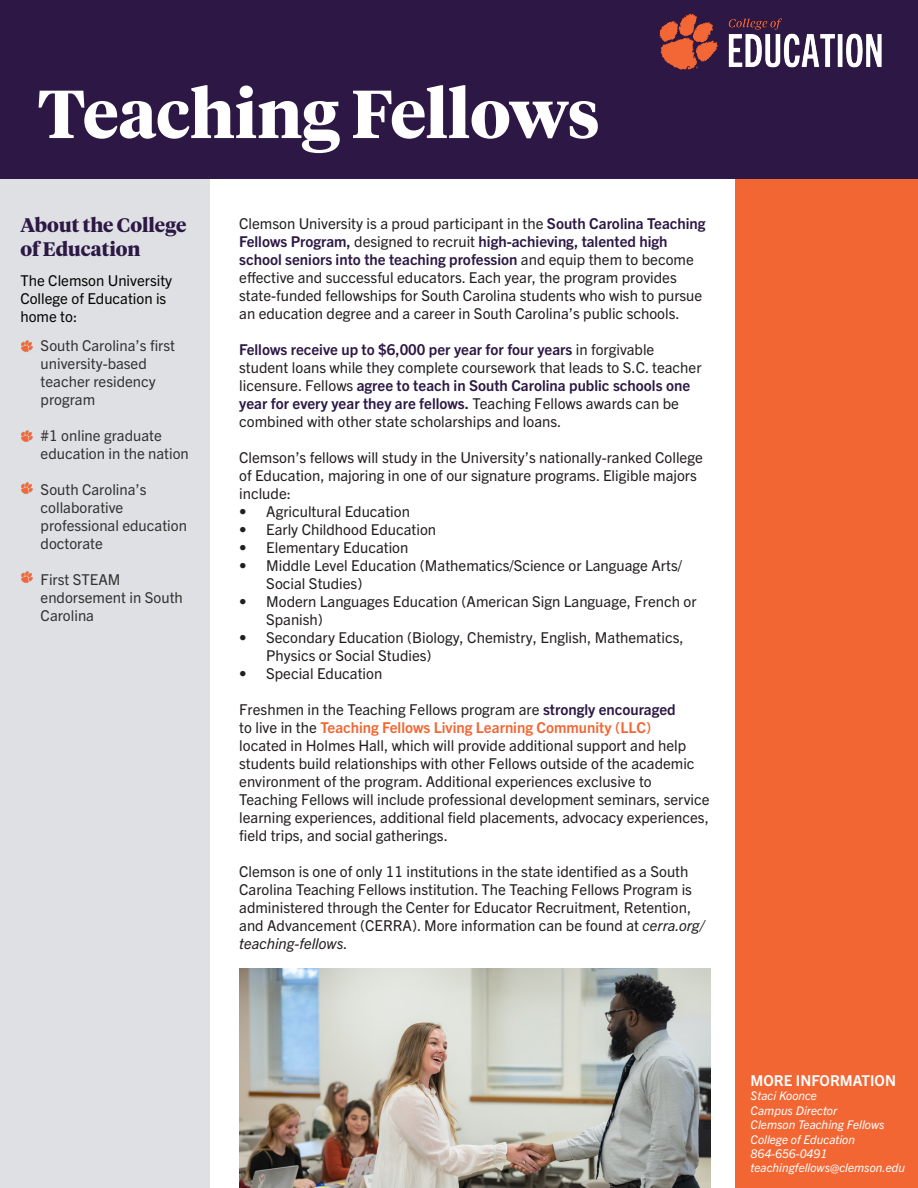
<style>
.page{position:relative;width:918px;height:1188px;background:#fff}
.page>*{position:absolute;margin:0;border:0;box-sizing:border-box;transform-origin:0 0}
.t1{font:700 67.5px "Tiempos Headline";color:#fff}
.t2{font:700 19.5px/23.4px "Tiempos Headline";color:#2d1845}
.t3{font:15px/18px "Trade Gothic Next LT Pro";color:#231f20}
.t4{font:15px/18px "Trade Gothic Next LT Pro";color:#333}
.t5{font:15px/18px "Trade Gothic Next LT Pro";color:#040503}
.t6{font:700 15px "Trade Gothic Next LT Pro";color:#fff}
.t7{font:italic 12px "Trade Gothic Next LT Pro";color:#fff}
.s1{font-weight:700;color:#2d1845}
.s2{font-weight:700;color:#f26633}
.s3{font-style:italic}
</style>
<div class="page">
<div style="left:735px;top:162px;width:183px;height:1026px;background:#f26633"></div>
<div style="left:0;top:0;width:918px;height:179px;background:#2d1845"></div>
<div style="left:0;top:179px;width:210px;height:1009px;background:#dee0e3"></div>
<img style="left:239px;top:969px;width:472px;height:219px">
<img style="left:659px;top:13px;width:223px;height:57px">
<img style="left:21px;top:340px;width:12px;height:12px">
<img style="left:21px;top:430px;width:12px;height:12px">
<img style="left:21px;top:482px;width:12px;height:12px">
<img style="left:21px;top:571px;width:12px;height:12px">
<p class="t1" style="left:38px;top:67px;width:564px">Teaching Fellows</p>
<p class="t2" style="left:20px;top:213px;width:167px">About the College of Education</p>
<p class="t5" style="left:20px;top:270px;width:153px">The Clemson University<br>College of Education is home to:</p>
<p class="t4" style="left:41px;top:336px;width:136px">South Carolina’s first university-based teacher residency program</p>
<p class="t4" style="left:41px;top:426px;width:150px">#1 online graduate education in the nation</p>
<p class="t4" style="left:41px;top:480px;width:148px">South Carolina’s collaborative professional education doctorate</p>
<p class="t4" style="left:41px;top:570px;width:144px">First STEAM endorsement in South<br>Carolina</p>
<p class="t3" style="left:239px;top:213px;width:468px">Clemson University is a proud participant in the <span class="s1">South Carolina Teaching Fellows Program,</span> designed to recruit <span class="s1">high-achieving, talented high school seniors into the teaching profession</span> and equip them to become effective and successful educators. Each year, the program provides state-funded fellowships for South Carolina students who wish to pursue an education degree and a career in South Carolina’s public schools.</p>
<p class="t3" style="left:239px;top:339px;width:464px"><span class="s1">Fellows receive up to $6,000 per year for four years</span> in forgivable student loans while they complete coursework that leads to S.C. teacher licensure. Fellows <span class="s1">agree to teach in South Carolina public schools one year for every year they are fellows.</span> Teaching Fellows awards can be combined with other state scholarships and loans.</p>
<p class="t3" style="left:239px;top:447px;width:465px">Clemson’s fellows will study in the University’s nationally-ranked College of Education, majoring in one of our signature programs. Eligible majors include:</p>
<p class="t3" style="left:239px;top:501px;width:172px">• Agricultural Education</p>
<p class="t3" style="left:239px;top:519px;width:198px">• Early Childhood Education</p>
<p class="t3" style="left:239px;top:537px;width:171px">• Elementary Education</p>
<p class="t3" style="left:266px;top:555px;width:417px;text-indent:-27px">• Middle Level Education (Mathematics/Science or Language Arts/<br>Social Studies)</p>
<p class="t3" style="left:266px;top:591px;width:432px;text-indent:-27px">• Modern Languages Education (American Sign Language, French or<br>Spanish)</p>
<p class="t3" style="left:266px;top:627px;width:419px;text-indent:-27px">• Secondary Education (Biology, Chemistry, English, Mathematics,<br>Physics or Social Studies)</p>
<p class="t3" style="left:239px;top:663px;width:145px">• Special Education</p>
<p class="t3" style="left:239px;top:699px;width:472px">Freshmen in the Teaching Fellows program are <span class="s1">strongly encouraged<br></span>to live in the <span class="s2">Teaching Fellows Living Learning Community (LLC)<br></span>located in Holmes Hall, which will provide additional support and help students build relationships with other Fellows outside of the academic environment of the program. Additional experiences exclusive to Teaching Fellows will include professional development seminars, service learning experiences, additional field placements, advocacy experiences, field trips, and social gatherings.</p>
<p class="t3" style="left:239px;top:861px;width:467px">Clemson is one of only 11 institutions in the state identified as a South Carolina Teaching Fellows institution. The Teaching Fellows Program is administered through the Center for Educator Recruitment, Retention, and Advancement (CERRA). More information can be found at <span class="s3">cerra.org/ teaching-fellows.</span></p>
<p class="t6" style="left:751px;top:1070px;width:147px">MORE INFORMATION</p>
<p class="t7" style="left:751px;top:1088px;width:68px">Staci Koonce</p>
<p class="t7" style="left:751px;top:1102px;width:88px">Campus Director</p>
<p class="t7" style="left:751px;top:1116px;width:136px">Clemson Teaching Fellows</p>
<p class="t7" style="left:751px;top:1131px;width:106px">College of Education</p>
<p class="t7" style="left:751px;top:1145px;width:78px">864-656-0491</p>
<p class="t7" style="left:751px;top:1160px;width:156px">teachingfellows@clemson.edu</p>
</div>
